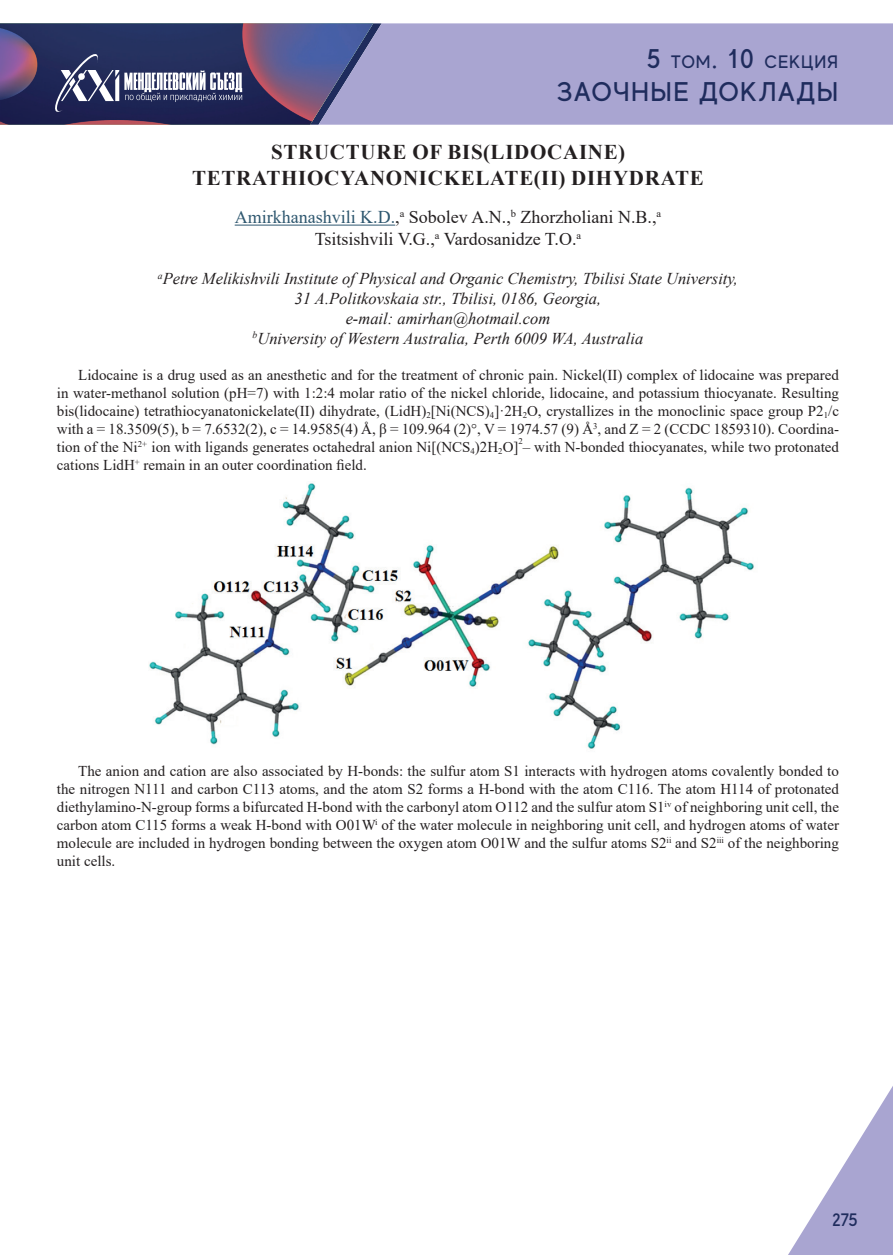
<style>
.page{position:relative;width:893px;height:1255px;background:#fff}
.page>*{position:absolute;margin:0;border:0;box-sizing:border-box;transform-origin:0 0}
.t1{font:500 27px "MADE Evolve Sans";letter-spacing:.05em;color:#1f2c5d}
.t2{font:700 21px/25.2px "Times New Roman";letter-spacing:.035em;color:#231f20;text-align:center}
.t3{font:18px/21.6px "Times New Roman";color:#231f20;text-align:center}
.t4{font:500 18px "MADE Evolve Sans";letter-spacing:.05em;color:#1f2c5d}
.t5{font:italic 16.5px/19.8px "Times New Roman";color:#231f20;text-align:center}
.t6{font:15px/18px "Times New Roman";color:#231f20;text-align:justify}
.t7{font:8.7px "Times New Roman";color:#231f20}
.s1{font-size:27px}
.s2{color:#2e576f}
</style>
<div class="page">
<div style="left:382px;top:23px;width:511px;height:102px;background:#a9a5d1"></div>
<svg style="left:788px;top:1086px;width:105px;height:168px"></svg>
<hr style="left:235px;top:225px;width:160px;height:1px;background:#2e576f">
<img style="left:149px;top:483px;width:605px;height:266px">
<svg style="left:0;top:23px;width:382px;height:102px;background:#504f7b"></svg>
<p class="t4" style="left:647px;top:51px;width:193px"><span class="s1">5</span> ТОМ<span class="s1">. 10</span> СЕКЦИЯ</p>
<h1 class="t1" style="left:557px;top:74px;width:283px">ЗАОЧНЫЕ ДОКЛАДЫ</h1>
<h2 class="t2" style="left:192px;top:139px;width:513px">STRUCTURE OF BIS(LIDOCAINE)<br>TETRATHIOCYANONICKELATE(II) DIHYDRATE</h2>
<p class="t3" style="left:235px;top:206px;width:428px"><span class="s2">Amirkhanashvili K.D.</span>,<sup>a</sup> Sobolev A.N.,<sup>b</sup> Zhorzholiani N.B.,<sup>a<br></sup>Tsitsishvili V.G.,<sup>a</sup> Vardosanidze T.O.<sup>a</sup></p>
<p class="t5" style="left:158px;top:268px;width:582px"><sup>a</sup>Petre Melikishvili Institute of Physical and Organic Chemistry, Tbilisi State University, 31 A.Politkovskaia str., Tbilisi, 0186, Georgia,<br>e-mail: amirhan@hotmail.com<br><sup>b</sup>University of Western Australia, Perth 6009 WA, Australia</p>
<p class="t6" style="left:57px;top:365px;width:783px;text-indent:21px">Lidocaine is a drug used as an anesthetic and for the treatment of chronic pain. Nickel(II) complex of lidocaine was prepared in water-methanol solution (pH=7) with 1:2:4 molar ratio of the nickel chloride, lidocaine, and potassium thiocyanate. Resulting bis(lidocaine) tetrathiocyanatonickelate(II) dihydrate, (LidH)<sub>2</sub>[Ni(NCS)<sub>4</sub>]·2H<sub>2</sub>O, crystallizes in the monoclinic space group P2<sub>1</sub>/c with a = 18.3509(5), b = 7.6532(2), c = 14.9585(4) Å, β = 109.964 (2)°, V = 1974.57 (9) Å<sup>3</sup>, and Z = 2 (CCDC 1859310). Coordina&shy;tion of the Ni<sup>2+</sup> ion with ligands generates octahedral anion Ni[(NCS<sub>4</sub>)2H<sub>2</sub>O] – with N-bonded thiocyanates, while two protonated</p>
<p class="t7" style="left:518px;top:435px;width:6px">2</p>
<p class="t6" style="left:57px;top:455px;width:311px">cations LidH<sup>+</sup> remain in an outer coordination field.</p>
<p class="t6" style="left:57px;top:761px;width:783px;text-indent:21px">The anion and cation are also associated by H-bonds: the sulfur atom S1 interacts with hydrogen atoms covalently bonded to the nitrogen N111 and carbon C113 atoms, and the atom S2 forms a H-bond with the atom C116. The atom H114 of protonated diethylamino-N-group forms a bifurcated H-bond with the carbonyl atom O112 and the sulfur atom S1<sup>iv</sup> of neighboring unit cell, the carbon atom C115 forms a weak H-bond with O01W<sup>i</sup> of the water molecule in neighboring unit cell, and hydrogen atoms of water molecule are included in hydrogen bonding between the oxygen atom O01W and the sulfur atoms S2<sup>ii</sup> and S2<sup>iii</sup> of the neighboring unit cells.</p>
<p class="t4" style="left:832px;top:1208px;width:27px">275</p>
</div>
